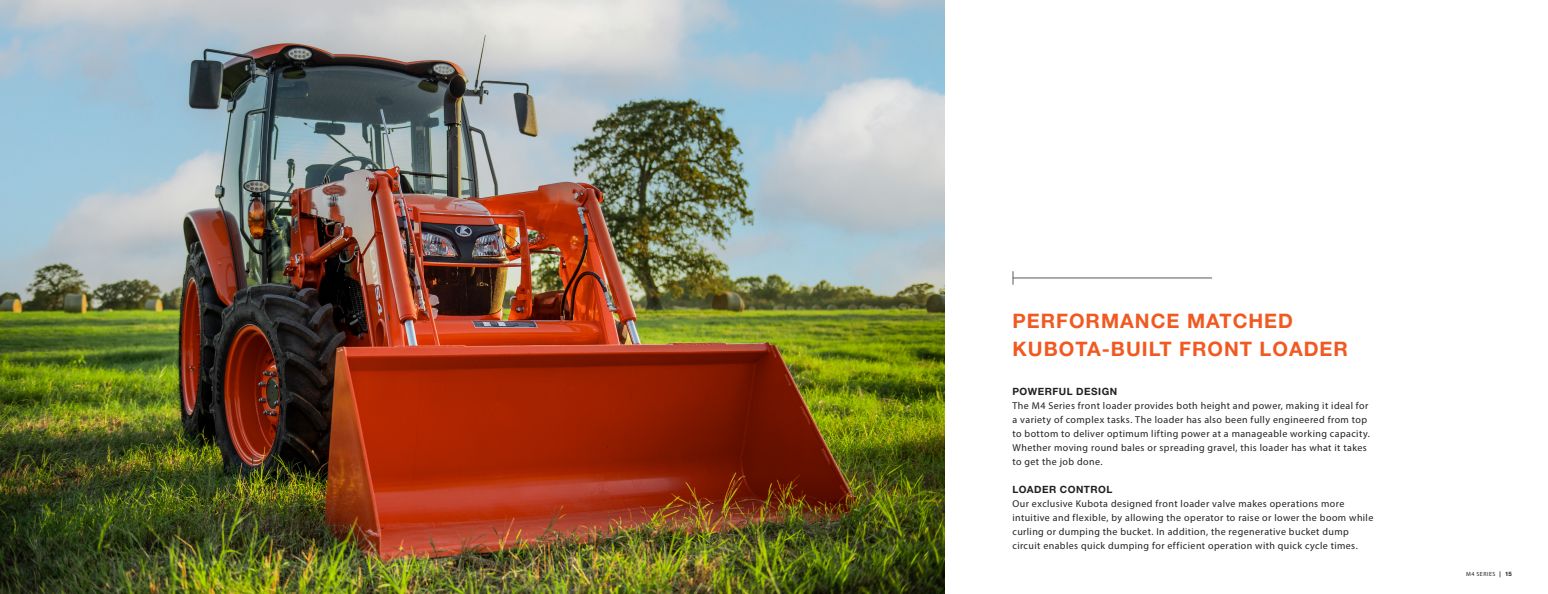
<style>
.page{position:relative;width:1548px;height:594px;background:#fff}
.page>*{position:absolute;margin:0;border:0;box-sizing:border-box;transform-origin:0 0}
.Section_Heading{font:700 20px/28px "Helvetica Neue LT Std";letter-spacing:.05em;color:#f15921}
.Body{font:10px/14px "Myriad Pro";letter-spacing:.04em;color:#231f20}
.Body_Heading{font:700 10px "Helvetica Neue LT Std";letter-spacing:.05em;color:#231f20}
.t1{font:6px "Myriad Pro";letter-spacing:.085em;color:#231f20}
.s1{font-family:"Helvetica Neue LT Std";font-weight:700}
</style>
<div class="page">
<hr style="left:1013px;top:277px;width:199px;height:1px;background:#57585a">
<svg style="left:1012px;top:271px;width:2px;height:14px"></svg>
<img style="left:0;top:0;width:945px;height:594px">
<p class="Section_Heading" style="left:1013px;top:307px;width:337px">PERFORMANCE MATCHED<br>KUBOTA-BUILT FRONT LOADER</p>
<p class="Body_Heading" style="left:1013px;top:385px;width:106px">POWERFUL DESIGN</p>
<p class="Body" style="left:1013px;top:398px;width:359px">The M4 Series front loader provides both height and power, making it ideal for a variety of complex tasks. The loader has also been fully engineered from top to bottom to deliver optimum lifting power at a manageable working capacity.<br>Whether moving round bales or spreading gravel, this loader has what it takes to get the job done.</p>
<p class="Body_Heading" style="left:1013px;top:483px;width:101px">LOADER CONTROL</p>
<p class="Body" style="left:1013px;top:496px;width:362px">Our exclusive Kubota designed front loader valve makes operations more intuitive and flexible, by allowing the operator to raise or lower the boom while curling or dumping the bucket. In addition, the regenerative bucket dump circuit enables quick dumping for efficient operation with quick cycle times.</p>
<p class="t1" style="left:1466px;top:570px;width:47px">M4 SERIES <span class="s1">| 15</span></p>
</div>
